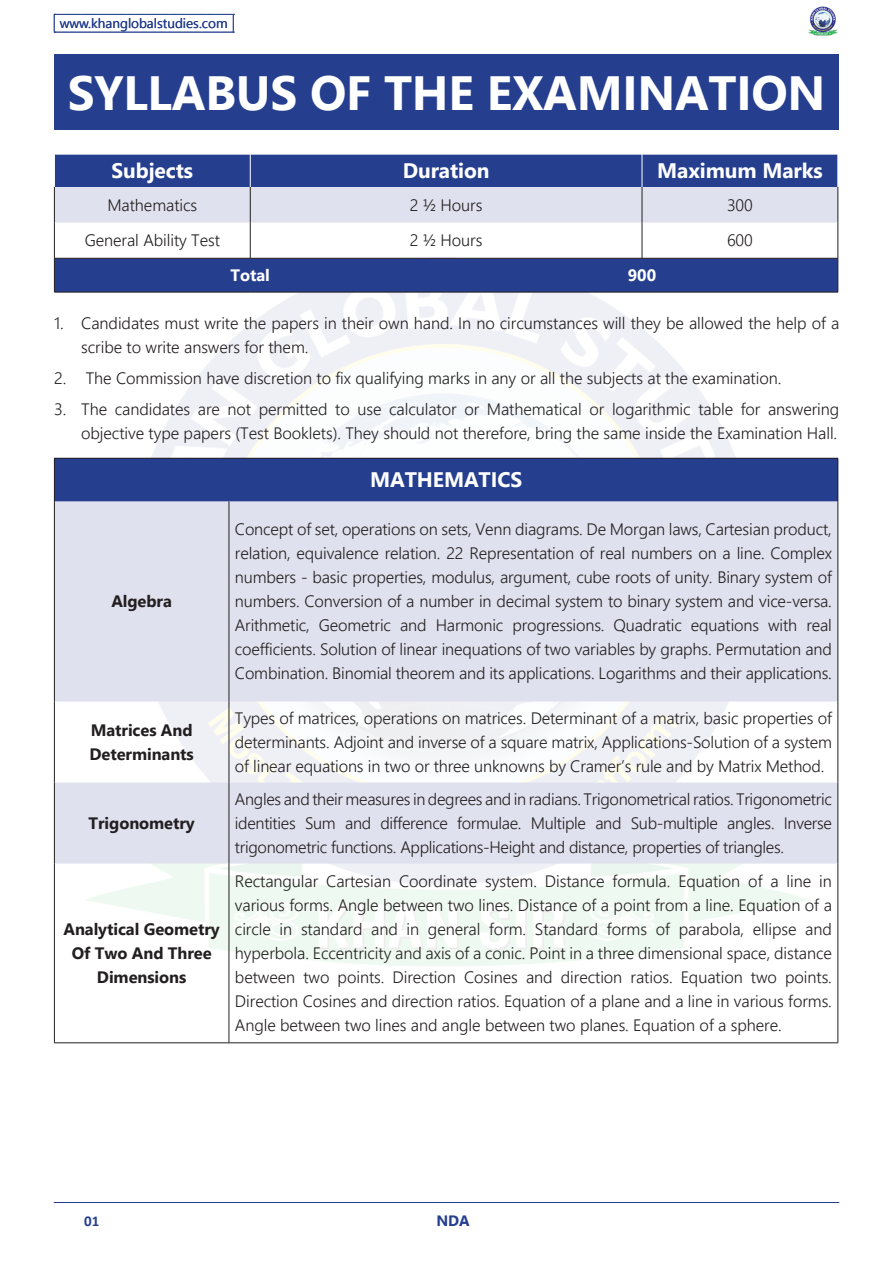
<style>
.page{position:relative;width:893px;height:1263px;background:#fff}
.page>*{position:absolute;margin:0;border:0;box-sizing:border-box;transform-origin:0 0}
.Magzine_Topic_Caliba{font:700 48px "Nirmala UI";letter-spacing:-.005em;color:#fff}
.Sub_Main_Heading_Nir{font:700 21px "Nirmala UI";letter-spacing:-.005em;color:#fff}
.Body_Text_Calibari{font:300 16.5px/24px "Nirmala UI";letter-spacing:-.005em;color:#231f20;text-align:justify}
.Body_Text_Calibari-2{font:700 16.5px/24px "Nirmala UI";letter-spacing:-.005em;color:#231f20}
.Body_Text_Calibari-3{font:700 16.5px "Nirmala UI";letter-spacing:-.005em;color:#fff}
.t1{font:700 15px "Nirmala UI";color:#253f8e}
.t2{font:700 15px "Calibri";color:#253f8e}
.t3{font:13.5px "Nirmala UI";color:#253f8e}
</style>
<div class="page">
<img style="left:808px;top:6px;width:30px;height:30px">
<svg style="left:54px;top:1202px;width:785px;height:1px"></svg>
<svg style="left:54px;top:14px;width:180px;height:19px"></svg>
<div style="left:54px;top:54px;width:785px;height:75px;background:#253f8e"></div>
<svg style="left:55px;top:155px;width:783px;height:137px;fill:#253f8e"></svg>
<div style="left:55px;top:187px;width:783px;height:36px;background:#e0e1ee"></div>
<hr style="left:54px;top:258px;width:1px;height:34px;background:#231f20">
<hr style="left:838px;top:258px;width:1px;height:34px;background:#231f20">
<hr style="left:54px;top:292px;width:196px;height:1px;background:#231f20">
<hr style="left:250px;top:292px;width:196px;height:1px;background:#231f20">
<hr style="left:446px;top:292px;width:196px;height:1px;background:#231f20">
<hr style="left:642px;top:292px;width:196px;height:1px;background:#231f20">
<hr style="left:54px;top:187px;width:1px;height:36px;background:#231f20">
<hr style="left:250px;top:187px;width:1px;height:36px;background:#231f20">
<hr style="left:642px;top:187px;width:1px;height:36px;background:#231f20">
<hr style="left:838px;top:187px;width:1px;height:36px;background:#231f20">
<hr style="left:54px;top:223px;width:1px;height:35px;background:#231f20">
<hr style="left:250px;top:223px;width:1px;height:35px;background:#231f20">
<hr style="left:642px;top:223px;width:1px;height:35px;background:#231f20">
<hr style="left:838px;top:223px;width:1px;height:35px;background:#231f20">
<hr style="left:54px;top:258px;width:196px;height:1px;background:#231f20">
<hr style="left:250px;top:258px;width:196px;height:1px;background:#231f20">
<hr style="left:446px;top:258px;width:196px;height:1px;background:#231f20">
<hr style="left:642px;top:258px;width:196px;height:1px;background:#231f20">
<hr style="left:250px;top:154px;width:1px;height:33px;background:#fff">
<hr style="left:642px;top:154px;width:1px;height:33px;background:#fff">
<div style="left:54px;top:458px;width:784px;height:43px;background:#253f8e"></div>
<svg style="left:55px;top:501px;width:783px;height:362px;fill:#e0e1ee"></svg>
<hr style="left:54px;top:458px;width:175px;height:1px;background:#231f20">
<hr style="left:54px;top:458px;width:1px;height:43px;background:#231f20">
<hr style="left:229px;top:458px;width:609px;height:1px;background:#231f20">
<hr style="left:838px;top:458px;width:1px;height:43px;background:#231f20">
<hr style="left:54px;top:501px;width:1px;height:200px;background:#231f20">
<hr style="left:229px;top:501px;width:1px;height:200px;background:#231f20">
<hr style="left:838px;top:501px;width:1px;height:200px;background:#231f20">
<hr style="left:54px;top:701px;width:1px;height:81px;background:#231f20">
<hr style="left:229px;top:701px;width:1px;height:81px;background:#231f20">
<hr style="left:838px;top:701px;width:1px;height:81px;background:#231f20">
<hr style="left:54px;top:782px;width:1px;height:81px;background:#231f20">
<hr style="left:229px;top:782px;width:1px;height:81px;background:#231f20">
<hr style="left:838px;top:782px;width:1px;height:81px;background:#231f20">
<hr style="left:54px;top:863px;width:1px;height:180px;background:#231f20">
<hr style="left:229px;top:863px;width:1px;height:180px;background:#231f20">
<hr style="left:838px;top:863px;width:1px;height:180px;background:#231f20">
<hr style="left:54px;top:1042px;width:175px;height:1px;background:#231f20">
<hr style="left:229px;top:1042px;width:609px;height:1px;background:#231f20">
<p class="t3" style="left:60px;top:12px;width:170px">www.khanglobalstudies.com</p>
<p class="Magzine_Topic_Caliba" style="left:68px;top:53px;width:759px">SYLLABUS OF THE EXAMINATION</p>
<p class="Sub_Main_Heading_Nir" style="left:112px;top:153px;width:83px">Subjects</p>
<p class="Sub_Main_Heading_Nir" style="left:403px;top:153px;width:88px">Duration</p>
<p class="Sub_Main_Heading_Nir" style="left:657px;top:153px;width:167px">Maximum Marks</p>
<p class="Body_Text_Calibari" style="left:107px;top:192px;width:91px">Mathematics</p>
<p class="Body_Text_Calibari" style="left:410px;top:192px;width:74px">2 ½ Hours</p>
<p class="Body_Text_Calibari" style="left:727px;top:192px;width:27px">300</p>
<p class="Body_Text_Calibari" style="left:85px;top:228px;width:137px">General Ability Test</p>
<p class="Body_Text_Calibari" style="left:410px;top:228px;width:74px">2 ½ Hours</p>
<p class="Body_Text_Calibari" style="left:727px;top:228px;width:27px">600</p>
<p class="Body_Text_Calibari-3" style="left:231px;top:262px;width:41px">Total</p>
<p class="Body_Text_Calibari-3" style="left:628px;top:262px;width:30px">900</p>
<p class="Body_Text_Calibari" style="left:81px;top:310px;width:760px;text-indent:-27px">1. Candidates must write the papers in their own hand. In no circumstances will they be allowed the help of a scribe to write answers for them.</p>
<p class="Body_Text_Calibari" style="left:54px;top:365px;width:729px">2. The Commission have discretion to fix qualifying marks in any or all the subjects at the examination.</p>
<p class="Body_Text_Calibari" style="left:54px;top:396px;width:787px;text-align:right">3. The candidates are not permitted to use calculator or Mathematical or logarithmic table for answering objective type papers (Test Booklets). They should not therefore, bring the same inside the Examination Hall.</p>
<p class="Sub_Main_Heading_Nir" style="left:370px;top:463px;width:154px">MATHEMATICS</p>
<p class="Body_Text_Calibari-2" style="left:111px;top:589px;width:62px">Algebra</p>
<p class="Body_Text_Calibari-2" style="left:89px;top:717px;width:106px">Matrices And<br>Determinants</p>
<p class="Body_Text_Calibari-2" style="left:89px;top:810px;width:108px">Trigonometry</p>
<p class="Body_Text_Calibari-2" style="left:63px;top:916px;width:158px;text-align:center">Analytical Geometry<br>Of Two And Three<br>Dimensions</p>
<p class="Body_Text_Calibari" style="left:235px;top:517px;width:598px">Concept of set, operations on sets, Venn diagrams. De Morgan laws, Cartesian product, relation, equivalence relation. 22 Representation of real numbers on a line. Complex numbers - basic properties, modulus, argument, cube roots of unity. Binary system of numbers. Conversion of a number in decimal system to binary system and vice-versa.<br>Arithmetic, Geometric and Harmonic progressions. Quadratic equations with real coefficients. Solution of linear inequations of two variables by graphs. Permutation and Combination. Binomial theorem and its applications. Logarithms and their applications.</p>
<p class="Body_Text_Calibari" style="left:235px;top:705px;width:598px">Types of matrices, operations on matrices. Determinant of a matrix, basic properties of determinants. Adjoint and inverse of a square matrix, Applications-Solution of a system of linear equations in two or three unknowns by Cramer’s rule and by Matrix Method.</p>
<p class="Body_Text_Calibari" style="left:235px;top:786px;width:598px">Angles and their measures in degrees and in radians. Trigonometrical ratios. Trigonometric identities Sum and difference formulae. Multiple and Sub-multiple angles. Inverse trigonometric functions. Applications-Height and distance, properties of triangles.</p>
<p class="Body_Text_Calibari" style="left:235px;top:868px;width:598px">Rectangular Cartesian Coordinate system. Distance formula. Equation of a line in various forms. Angle between two lines. Distance of a point from a line. Equation of a circle in standard and in general form. Standard forms of parabola, ellipse and hyperbola. Eccentricity and axis of a conic. Point in a three dimensional space, distance between two points. Direction Cosines and direction ratios. Equation two points.<br>Direction Cosines and direction ratios. Equation of a plane and a line in various forms.<br>Angle between two lines and angle between two planes. Equation of a sphere.</p>
<p class="t2" style="left:84px;top:1210px;width:17px">01</p>
<p class="t1" style="left:436px;top:1208px;width:35px">NDA</p>
</div>
